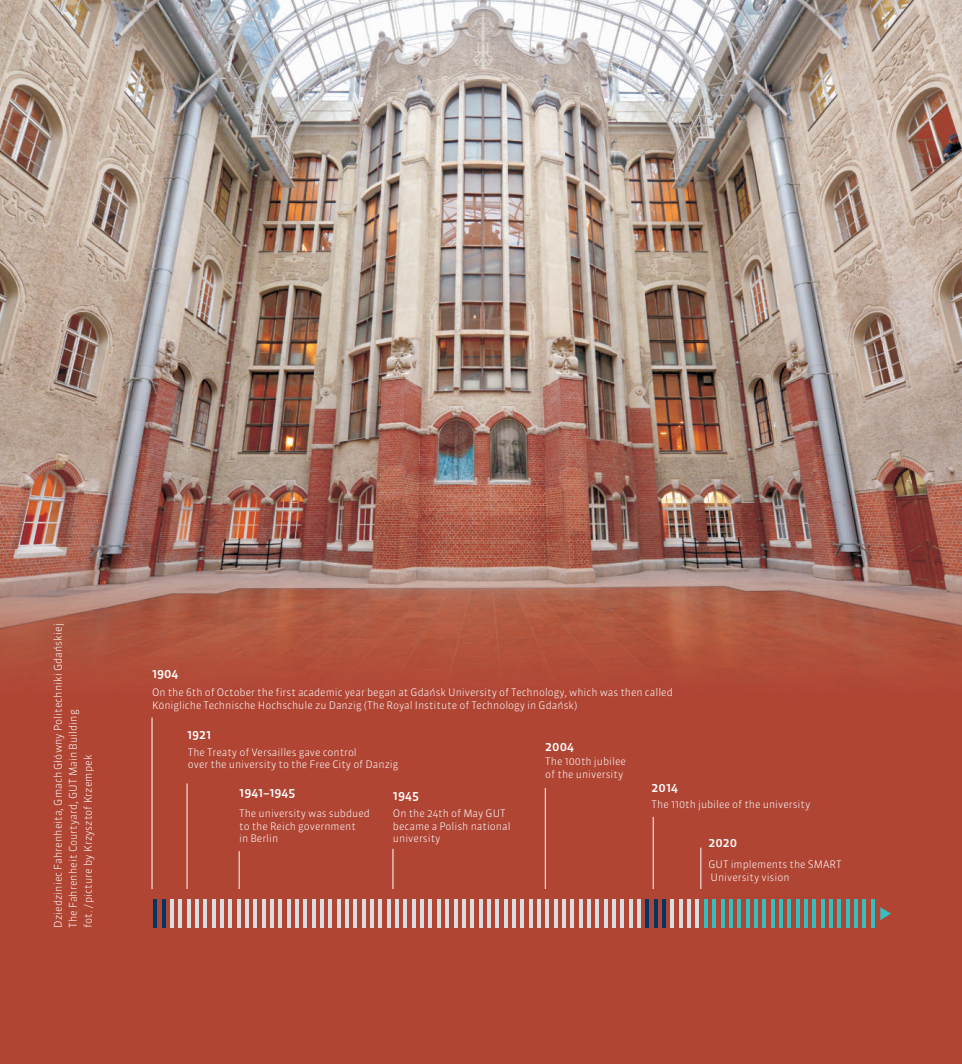
<style>
.page{position:relative;width:962px;height:1064px;background:#fff}
.page>*{position:absolute;margin:0;border:0;box-sizing:border-box;transform-origin:0 0}
.t1{font:12px "Sanuk Pro";color:#fff}
.t2{font:300 10.5px/15px "Sanuk Pro";color:#fff}
.t3{font:300 10.35px/12.8px "Sanuk Pro";color:#fff}
</style>
<div class="page">
<img style="left:0;top:0;width:962px;height:1064px">
<hr style="left:153px;top:899px;width:4px;height:29px;background:#003667">
<hr style="left:162px;top:899px;width:3px;height:29px;background:#003667">
<hr style="left:170px;top:899px;width:4px;height:29px;background:#dcdddf">
<hr style="left:178px;top:899px;width:4px;height:29px;background:#dcdddf">
<hr style="left:187px;top:899px;width:3px;height:29px;background:#dcdddf">
<hr style="left:195px;top:899px;width:4px;height:29px;background:#dcdddf">
<hr style="left:203px;top:899px;width:4px;height:29px;background:#dcdddf">
<hr style="left:212px;top:899px;width:3px;height:29px;background:#dcdddf">
<hr style="left:220px;top:899px;width:4px;height:29px;background:#dcdddf">
<hr style="left:228px;top:899px;width:4px;height:29px;background:#dcdddf">
<hr style="left:237px;top:899px;width:3px;height:29px;background:#dcdddf">
<hr style="left:245px;top:899px;width:4px;height:29px;background:#dcdddf">
<hr style="left:253px;top:899px;width:4px;height:29px;background:#dcdddf">
<hr style="left:262px;top:899px;width:3px;height:29px;background:#dcdddf">
<hr style="left:270px;top:899px;width:4px;height:29px;background:#dcdddf">
<hr style="left:278px;top:899px;width:4px;height:29px;background:#dcdddf">
<hr style="left:287px;top:899px;width:3px;height:29px;background:#dcdddf">
<hr style="left:295px;top:899px;width:4px;height:29px;background:#dcdddf">
<hr style="left:303px;top:899px;width:4px;height:29px;background:#dcdddf">
<hr style="left:312px;top:899px;width:3px;height:29px;background:#dcdddf">
<hr style="left:320px;top:899px;width:4px;height:29px;background:#dcdddf">
<hr style="left:328px;top:899px;width:4px;height:29px;background:#dcdddf">
<hr style="left:337px;top:899px;width:3px;height:29px;background:#dcdddf">
<hr style="left:345px;top:899px;width:4px;height:29px;background:#dcdddf">
<hr style="left:353px;top:899px;width:4px;height:29px;background:#dcdddf">
<hr style="left:362px;top:899px;width:3px;height:29px;background:#dcdddf">
<hr style="left:370px;top:899px;width:4px;height:29px;background:#dcdddf">
<hr style="left:378px;top:899px;width:4px;height:29px;background:#dcdddf">
<hr style="left:387px;top:899px;width:3px;height:29px;background:#dcdddf">
<hr style="left:395px;top:899px;width:4px;height:29px;background:#dcdddf">
<hr style="left:403px;top:899px;width:4px;height:29px;background:#dcdddf">
<hr style="left:412px;top:899px;width:3px;height:29px;background:#dcdddf">
<hr style="left:420px;top:899px;width:4px;height:29px;background:#dcdddf">
<hr style="left:428px;top:899px;width:4px;height:29px;background:#dcdddf">
<hr style="left:437px;top:899px;width:4px;height:29px;background:#dcdddf">
<hr style="left:445px;top:899px;width:4px;height:29px;background:#dcdddf">
<svg style="left:453px;top:899px;width:4px;height:29px"></svg>
<hr style="left:462px;top:899px;width:4px;height:29px;background:#dcdddf">
<hr style="left:470px;top:899px;width:4px;height:29px;background:#dcdddf">
<svg style="left:478px;top:899px;width:4px;height:29px"></svg>
<hr style="left:487px;top:899px;width:4px;height:29px;background:#dcdddf">
<hr style="left:495px;top:899px;width:4px;height:29px;background:#dcdddf">
<svg style="left:503px;top:899px;width:4px;height:29px"></svg>
<hr style="left:512px;top:899px;width:4px;height:29px;background:#dcdddf">
<hr style="left:520px;top:899px;width:4px;height:29px;background:#dcdddf">
<svg style="left:528px;top:899px;width:4px;height:29px"></svg>
<hr style="left:537px;top:899px;width:4px;height:29px;background:#dcdddf">
<hr style="left:545px;top:899px;width:4px;height:29px;background:#dcdddf">
<svg style="left:553px;top:899px;width:4px;height:29px"></svg>
<hr style="left:562px;top:899px;width:4px;height:29px;background:#dcdddf">
<hr style="left:570px;top:899px;width:4px;height:29px;background:#dcdddf">
<svg style="left:578px;top:899px;width:4px;height:29px"></svg>
<hr style="left:587px;top:899px;width:4px;height:29px;background:#dcdddf">
<hr style="left:595px;top:899px;width:4px;height:29px;background:#dcdddf">
<hr style="left:604px;top:899px;width:3px;height:29px;background:#dcdddf">
<hr style="left:612px;top:899px;width:4px;height:29px;background:#dcdddf">
<hr style="left:620px;top:899px;width:4px;height:29px;background:#dcdddf">
<hr style="left:629px;top:899px;width:3px;height:29px;background:#dcdddf">
<hr style="left:637px;top:899px;width:4px;height:29px;background:#dcdddf">
<hr style="left:645px;top:899px;width:4px;height:29px;background:#003667">
<hr style="left:654px;top:899px;width:3px;height:29px;background:#003667">
<hr style="left:662px;top:899px;width:4px;height:29px;background:#003667">
<hr style="left:670px;top:899px;width:4px;height:29px;background:#dcdddf">
<hr style="left:679px;top:899px;width:3px;height:29px;background:#dcdddf">
<hr style="left:687px;top:899px;width:4px;height:29px;background:#dcdddf">
<hr style="left:695px;top:899px;width:4px;height:29px;background:#dcdddf">
<hr style="left:704px;top:899px;width:3px;height:29px;background:#35bfc1">
<hr style="left:712px;top:899px;width:4px;height:29px;background:#35bfc1">
<svg style="left:720px;top:899px;width:4px;height:29px"></svg>
<hr style="left:729px;top:899px;width:3px;height:29px;background:#35bfc1">
<hr style="left:737px;top:899px;width:4px;height:29px;background:#35bfc1">
<svg style="left:745px;top:899px;width:4px;height:29px"></svg>
<hr style="left:754px;top:899px;width:3px;height:29px;background:#35bfc1">
<hr style="left:762px;top:899px;width:4px;height:29px;background:#35bfc1">
<svg style="left:770px;top:899px;width:4px;height:29px"></svg>
<hr style="left:779px;top:899px;width:3px;height:29px;background:#35bfc1">
<hr style="left:787px;top:899px;width:4px;height:29px;background:#35bfc1">
<svg style="left:795px;top:899px;width:4px;height:29px"></svg>
<hr style="left:804px;top:899px;width:3px;height:29px;background:#35bfc1">
<hr style="left:812px;top:899px;width:4px;height:29px;background:#35bfc1">
<svg style="left:820px;top:899px;width:4px;height:29px"></svg>
<hr style="left:829px;top:899px;width:3px;height:29px;background:#35bfc1">
<hr style="left:837px;top:899px;width:4px;height:29px;background:#35bfc1">
<svg style="left:845px;top:899px;width:4px;height:29px"></svg>
<hr style="left:854px;top:899px;width:3px;height:29px;background:#35bfc1">
<hr style="left:862px;top:899px;width:4px;height:29px;background:#35bfc1">
<svg style="left:870px;top:899px;width:4px;height:29px"></svg>
<hr style="left:152px;top:717px;width:1px;height:172px;background:#fff">
<hr style="left:187px;top:783px;width:1px;height:106px;background:#fff">
<hr style="left:239px;top:851px;width:1px;height:38px;background:#fff">
<hr style="left:545px;top:788px;width:1px;height:101px;background:#fff">
<hr style="left:652px;top:817px;width:1px;height:72px;background:#fff">
<hr style="left:700px;top:847px;width:1px;height:42px;background:#fff">
<hr style="left:392px;top:849px;width:1px;height:40px;background:#fff">
<svg style="left:880px;top:907px;width:11px;height:13px"></svg>
<p class="t2" style="left:51px;top:928px;width:306px;rotate:-90deg">Dziedziniec Fahrenheita, Gmach Główny Politechniki Gdańskiej<br>The Fahrenheit Courtyard, GUT Main Building<br>fot. / picture by Krzysztof Krzempek</p>
<p class="t1" style="left:152px;top:669px;width:28px">1904</p>
<p class="t3" style="left:152px;top:687px;width:522px">On the 6th of October the first academic year began at Gdańsk University of Technology, which was then called<br>Königliche Technische Hochschule zu Danzig (The Royal Institute of Technology in Gdańsk)</p>
<p class="t1" style="left:187px;top:730px;width:26px">1921</p>
<p class="t3" style="left:188px;top:746px;width:212px">The Treaty of Versailles gave control<br>over the university to the Free City of Danzig</p>
<p class="t1" style="left:239px;top:788px;width:58px">1941–1945</p>
<p class="t3" style="left:239px;top:807px;width:132px">The university was subdued to the Reich government<br>in Berlin</p>
<p class="t1" style="left:545px;top:741px;width:30px">2004</p>
<p class="t3" style="left:545px;top:756px;width:82px">The 100th jubilee of the university</p>
<p class="t1" style="left:651px;top:782px;width:28px">2014</p>
<p class="t3" style="left:651px;top:799px;width:160px">The 110th jubilee of the university</p>
<p class="t1" style="left:708px;top:838px;width:30px">2020</p>
<p class="t3" style="left:708px;top:858px;width:135px">GUT implements the SMART<br>University vision</p>
<p class="t1" style="left:393px;top:790px;width:28px">1945</p>
<p class="t3" style="left:393px;top:807px;width:119px">On the 24th of May GUT became a Polish national university</p>
</div>
